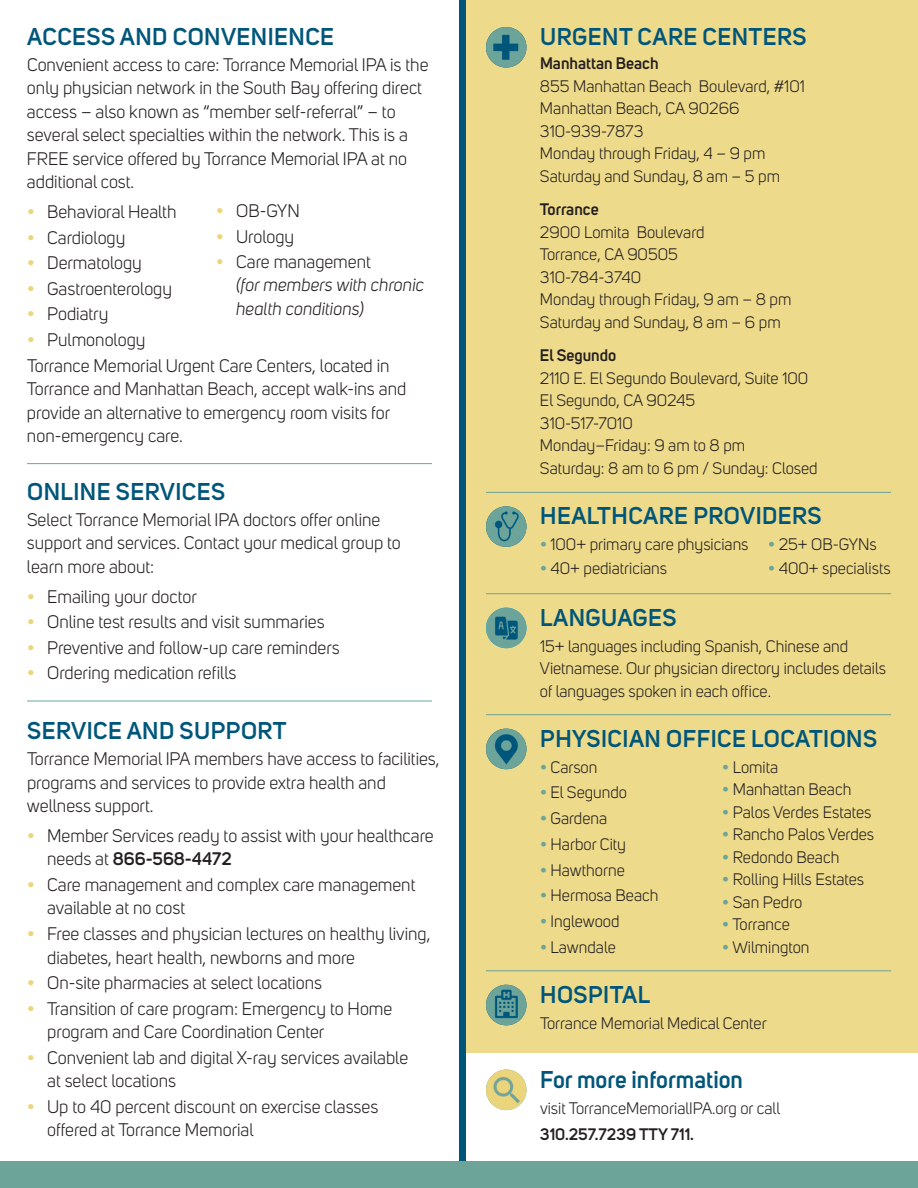
<style>
.page{position:relative;width:918px;height:1188px;background:#fff}
.page>*{position:absolute;margin:0;border:0;box-sizing:border-box;transform-origin:0 0}
.t1{font:600 24px "Uni Sans";letter-spacing:.02em;color:#00567a}
.t2{font:600 24px "Uni Sans";color:#00567a}
.t3{font:18px/23.4px "Uni Sans";color:#231f20}
.t4{font:italic 18px/23.2px "Uni Sans";color:#231f20}
.t5{font:16.5px/22.5px "Uni Sans";color:#231f20}
.t6{font:600 16.5px "Uni Sans";color:#231f20}
.s1{color:#ecd67c}
.s2{font-weight:600}
.s3{font-style:normal;color:#ecd67c}
.s4{font-style:normal}
.s5{color:#6da49a}
</style>
<div class="page">
<div style="left:0;top:1161px;width:918px;height:27px;background:#6da49a"></div>
<div style="left:459px;top:0;width:459px;height:1053px;background:#edda8a"></div>
<div style="left:459px;top:0;width:7px;height:1161px;background:#00567a"></div>
<hr style="left:27px;top:463px;width:405px;height:1px;background:#6da49a">
<hr style="left:27px;top:701px;width:405px;height:1px;background:#6da49a">
<hr style="left:486px;top:492px;width:405px;height:1px;background:#6da49a">
<hr style="left:486px;top:593px;width:405px;height:1px;background:#6da49a">
<hr style="left:486px;top:714px;width:405px;height:1px;background:#6da49a">
<hr style="left:486px;top:970px;width:405px;height:1px;background:#6da49a">
<img style="left:486px;top:27px;width:40px;height:41px;border-radius:50%">
<img style="left:486px;top:506px;width:40px;height:41px;border-radius:50%">
<img style="left:486px;top:608px;width:40px;height:40px;border-radius:50%">
<img style="left:486px;top:729px;width:40px;height:40px;border-radius:50%">
<img style="left:486px;top:985px;width:40px;height:40px;border-radius:50%">
<img style="left:486px;top:1070px;width:40px;height:40px;border-radius:50%">
<h1 class="t1" style="left:27px;top:28px;width:308px">ACCESS AND CONVENIENCE</h1>
<p class="t3" style="left:27px;top:55px;width:403px">Convenient access to care: Torrance Memorial IPA is the only physician network in the South Bay offering direct access – also known as “member self-referral” – to several select specialties within the network. This is a FREE service offered by Torrance Memorial IPA at no additional cost.</p>
<p class="t3" style="left:27px;top:202px;width:151px"><span class="s1">•</span> Behavioral Health</p>
<p class="t3" style="left:27px;top:228px;width:100px"><span class="s1">•</span> Cardiology</p>
<p class="t3" style="left:27px;top:253px;width:116px"><span class="s1">•</span> Dermatology</p>
<p class="t3" style="left:27px;top:279px;width:147px"><span class="s1">•</span> Gastroenterology</p>
<p class="t3" style="left:27px;top:305px;width:83px"><span class="s1">•</span> Podiatry</p>
<p class="t3" style="left:27px;top:329px;width:364px;line-height:25.7px"><span class="s1">•</span> Pulmonology<br>Torrance Memorial Urgent Care Centers, located in</p>
<p class="t3" style="left:27px;top:379px;width:381px">Torrance and Manhattan Beach, accept walk-ins and provide an alternative to emergency room visits for non-emergency care.</p>
<h1 class="t1" style="left:27px;top:483px;width:200px">ONLINE SERVICES</h1>
<p class="t3" style="left:27px;top:510px;width:375px">Select Torrance Memorial IPA doctors offer online support and services. Contact your medical group to learn more about:</p>
<p class="t3" style="left:27px;top:587px;width:171px"><span class="s1">•</span> Emailing your doctor</p>
<p class="t3" style="left:27px;top:612px;width:299px"><span class="s1">•</span> Online test results and visit summaries</p>
<p class="t3" style="left:27px;top:638px;width:314px"><span class="s1">•</span> Preventive and follow-up care reminders</p>
<p class="t3" style="left:27px;top:663px;width:211px"><span class="s1">•</span> Ordering medication refills</p>
<h1 class="t1" style="left:27px;top:722px;width:261px">SERVICE AND SUPPORT</h1>
<p class="t3" style="left:27px;top:749px;width:414px">Torrance Memorial IPA members have access to facilities, programs and services to provide extra health and wellness support.</p>
<p class="t3" style="left:47px;top:826px;width:388px;text-indent:-20px"><span class="s1">•</span> Member Services ready to assist with your healthcare needs at <span class="s2">866-568-4472</span></p>
<p class="t3" style="left:47px;top:875px;width:370px;text-indent:-20px"><span class="s1">•</span> Care management and complex care management available at no cost</p>
<p class="t3" style="left:47px;top:924px;width:385px;text-indent:-20px"><span class="s1">•</span> Free classes and physician lectures on healthy living, diabetes, heart health, newborns and more</p>
<p class="t3" style="left:27px;top:973px;width:296px"><span class="s1">•</span> On-site pharmacies at select locations</p>
<p class="t3" style="left:47px;top:999px;width:347px;text-indent:-20px"><span class="s1">•</span> Transition of care program: Emergency to Home program and Care Coordination Center</p>
<p class="t3" style="left:47px;top:1048px;width:362px;text-indent:-20px"><span class="s1">•</span> Convenient lab and digital X-ray services available at select locations</p>
<p class="t3" style="left:47px;top:1097px;width:333px;text-indent:-20px"><span class="s1">•</span> Up to 40 percent discount on exercise classes offered at Torrance Memorial</p>
<p class="t3" style="left:216px;top:201px;width:85px"><span class="s1">•</span> OB-GYN</p>
<p class="t3" style="left:216px;top:227px;width:80px"><span class="s1">•</span> Urology</p>
<p class="t4" style="left:236px;top:252px;width:189px;text-indent:-20px"><span class="s3">•</span> <span class="s4">Care management<br></span>(for members with chronic health conditions)</p>
<h1 class="t1" style="left:540px;top:28px;width:268px">URGENT CARE CENTERS</h1>
<p class="t6" style="left:540px;top:58px;width:120px">Manhattan Beach</p>
<p class="t5" style="left:540px;top:77px;width:266px">855 Manhattan Beach Boulevard, #101<br>Manhattan Beach, CA 90266<br>310-939-7873<br>Monday through Friday, 4 – 9 pm<br>Saturday and Sunday, 8 am – 5 pm</p>
<p class="t6" style="left:540px;top:204px;width:60px">Torrance</p>
<p class="t5" style="left:540px;top:223px;width:253px">2900 Lomita Boulevard<br>Torrance, CA 90505<br>310-784-3740<br>Monday through Friday, 9 am – 8 pm<br>Saturday and Sunday, 8 am – 6 pm</p>
<p class="t6" style="left:540px;top:349px;width:78px">El Segundo</p>
<p class="t5" style="left:540px;top:368px;width:279px">2110 E. El Segundo Boulevard, Suite 100<br>El Segundo, CA 90245<br>310-517-7010<br>Monday–Friday: 9 am to 8 pm<br>Saturday: 8 am to 6 pm / Sunday: Closed</p>
<h1 class="t1" style="left:540px;top:507px;width:283px">HEALTHCARE PROVIDERS</h1>
<p class="t5" style="left:540px;top:535px;width:338px"><span class="s5">•</span> 100+ primary care physicians <span class="s5">•</span> 25+ OB-GYNs</p>
<p class="t5" style="left:540px;top:559px;width:129px"><span class="s5">•</span> 40+ pediatricians</p>
<p class="t5" style="left:768px;top:559px;width:124px"><span class="s5">•</span> 400+ specialists</p>
<h1 class="t1" style="left:540px;top:609px;width:138px">LANGUAGES</h1>
<p class="t5" style="left:540px;top:637px;width:348px">15+ languages including Spanish, Chinese and<br>Vietnamese. Our physician directory includes details of languages spoken in each office.</p>
<h1 class="t1" style="left:540px;top:730px;width:338px">PHYSICIAN OFFICE LOCATIONS</h1>
<p class="t5" style="left:540px;top:758px;width:59px"><span class="s5">•</span> Carson</p>
<p class="t5" style="left:540px;top:783px;width:89px"><span class="s5">•</span> El Segundo</p>
<p class="t5" style="left:540px;top:809px;width:69px"><span class="s5">•</span> Gardena</p>
<p class="t5" style="left:540px;top:835px;width:88px"><span class="s5">•</span> Harbor City</p>
<p class="t5" style="left:540px;top:861px;width:86px"><span class="s5">•</span> Hawthorne</p>
<p class="t5" style="left:540px;top:886px;width:120px"><span class="s5">•</span> Hermosa Beach</p>
<p class="t5" style="left:540px;top:912px;width:81px"><span class="s5">•</span> Inglewood</p>
<p class="t5" style="left:540px;top:938px;width:77px"><span class="s5">•</span> Lawndale</p>
<p class="t5" style="left:722px;top:758px;width:58px"><span class="s5">•</span> Lomita</p>
<p class="t5" style="left:722px;top:780px;width:131px"><span class="s5">•</span> Manhattan Beach</p>
<p class="t5" style="left:722px;top:803px;width:151px"><span class="s5">•</span> Palos Verdes Estates</p>
<p class="t5" style="left:722px;top:825px;width:153px"><span class="s5">•</span> Rancho Palos Verdes</p>
<p class="t5" style="left:722px;top:848px;width:119px"><span class="s5">•</span> Redondo Beach</p>
<p class="t5" style="left:722px;top:870px;width:143px"><span class="s5">•</span> Rolling Hills Estates</p>
<p class="t5" style="left:722px;top:893px;width:82px"><span class="s5">•</span> San Pedro</p>
<p class="t5" style="left:722px;top:915px;width:69px"><span class="s5">•</span> Torrance</p>
<p class="t5" style="left:722px;top:938px;width:89px"><span class="s5">•</span> Wilmington</p>
<h1 class="t1" style="left:540px;top:986px;width:112px">HOSPITAL</h1>
<p class="t5" style="left:540px;top:1014px;width:228px">Torrance Memorial Medical Center</p>
<h1 class="t2" style="left:540px;top:1071px;width:205px">For more information</h1>
<p class="t5" style="left:540px;top:1099px;width:242px">visit TorranceMemorialIPA.org or call</p>
<p class="t6" style="left:540px;top:1128px;width:155px">310.257.7239 TTY 711.</p>
</div>
